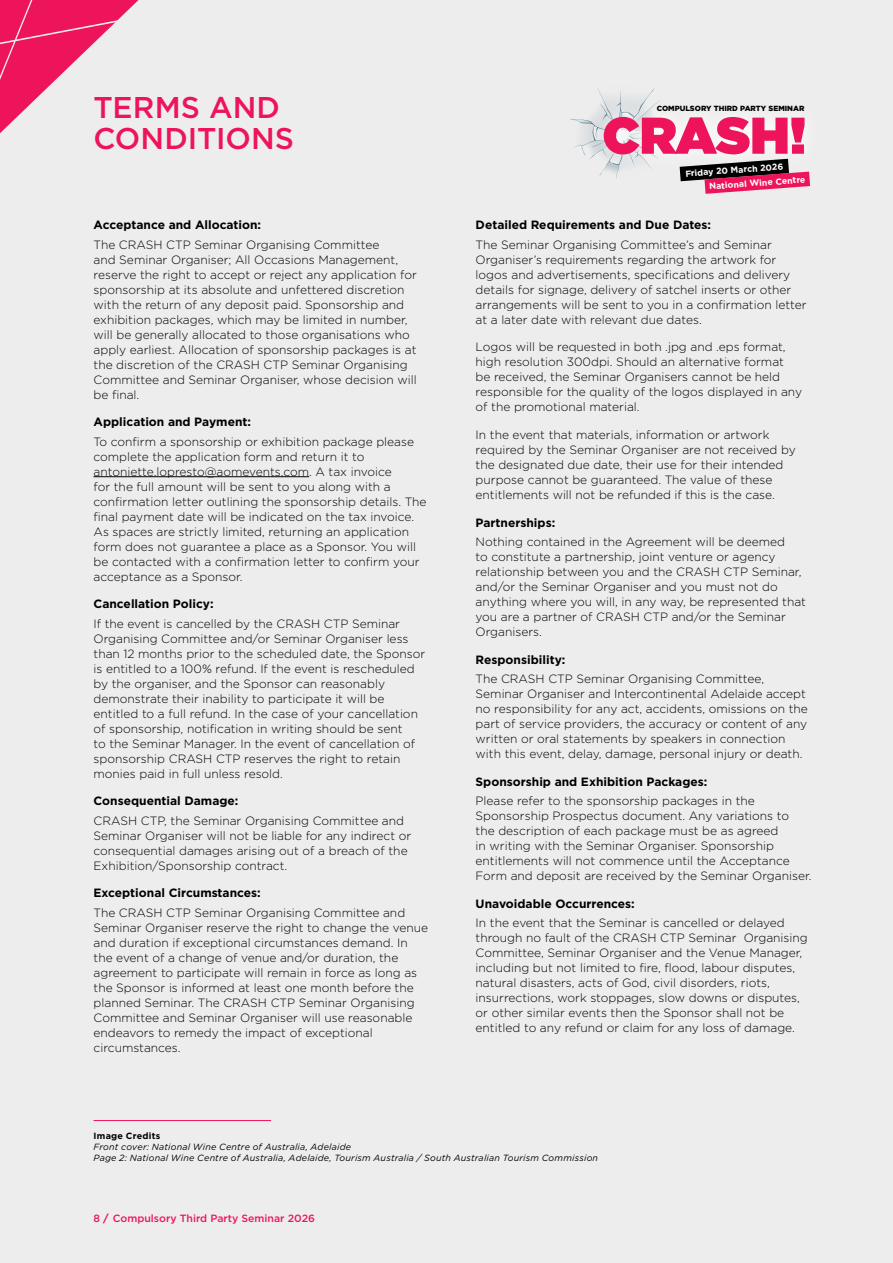
<style>
.page{position:relative;width:893px;height:1263px;background:#ededee}
.page>*{position:absolute;margin:0;border:0;box-sizing:border-box;transform-origin:0 0}
.t1{font:900 51.6px "Gotham";letter-spacing:-.005em;color:#ed145b}
.t2{font:500 30px/31.5px "Gotham";color:#ed145b}
.t3{font:300 12px/15px "Gotham";color:#000}
.t4{font:700 12px "Gotham";color:#000}
.t5{font:500 10.5px "Gotham";color:#ed145b}
.t6{font:italic 9px/10.8px "Gotham";letter-spacing:.02em;color:#000}
.t7{font:700 9px "Gotham";letter-spacing:.03em;color:#000}
.t8{font:700 8.85px/14.5px "Gotham";color:#fff}
.t9{font:900 7.5px "Gotham";color:#000}
.s1{font-weight:700}
</style>
<div class="page">
<hr style="left:94px;top:476px;width:215px;height:1px;background:#000">
<svg style="left:0;top:0;width:139px;height:133px"></svg>
<img style="left:579px;top:87px;width:232px;height:99px">
<svg style="left:680px;top:159px;width:130px;height:35px"></svg>
<hr style="left:94px;top:1120px;width:177px;height:1px;background:#ed145b">
<h2 class="t2" style="left:94px;top:91px;width:202px">TERMS AND<br>CONDITIONS</h2>
<p class="t4" style="left:94px;top:217px;width:169px">Acceptance and Allocation:</p>
<p class="t3" style="left:94px;top:236px;width:325px">The CRASH CTP Seminar Organising Committee<br>and Seminar Organiser; All Occasions Management, reserve the right to accept or reject any application for sponsorship at its absolute and unfettered discretion with the return of any deposit paid. Sponsorship and exhibition packages, which may be limited in number, will be generally allocated to those organisations who apply earliest. Allocation of sponsorship packages is at the discretion of the CRASH CTP Seminar Organising Committee and Seminar Organiser, whose decision will be final.</p>
<p class="t4" style="left:94px;top:414px;width:159px">Application and Payment:</p>
<p class="t3" style="left:94px;top:433px;width:335px">To confirm a sponsorship or exhibition package please complete the application form and return it to antoniette.lopresto@aomevents.com. A tax invoice<br>for the full amount will be sent to you along with a confirmation letter outlining the sponsorship details. The final payment date will be indicated on the tax invoice.<br>As spaces are strictly limited, returning an application form does not guarantee a place as a Sponsor. You will be contacted with a confirmation letter to confirm your acceptance as a Sponsor.</p>
<p class="t4" style="left:94px;top:596px;width:122px">Cancellation Policy:</p>
<p class="t3" style="left:94px;top:615px;width:333px">If the event is cancelled by the CRASH CTP Seminar Organising Committee and/or Seminar Organiser less than 12 months prior to the scheduled date, the Sponsor is entitled to a 100% refund. If the event is rescheduled by the organiser, and the Sponsor can reasonably demonstrate their inability to participate it will be entitled to a full refund. In the case of your cancellation of sponsorship, notification in writing should be sent<br>to the Seminar Manager. In the event of cancellation of sponsorship CRASH CTP reserves the right to retain monies paid in full unless resold.</p>
<p class="t4" style="left:94px;top:793px;width:146px">Consequential Damage:</p>
<p class="t3" style="left:94px;top:812px;width:319px">CRASH CTP, the Seminar Organising Committee and Seminar Organiser will not be liable for any indirect or consequential damages arising out of a breach of the Exhibition/Sponsorship contract.</p>
<p class="t4" style="left:94px;top:885px;width:169px">Exceptional Circumstances:</p>
<p class="t3" style="left:94px;top:904px;width:336px">The CRASH CTP Seminar Organising Committee and Seminar Organiser reserve the right to change the venue and duration if exceptional circumstances demand. In the event of a change of venue and/or duration, the agreement to participate will remain in force as long as the Sponsor is informed at least one month before the planned Seminar. The CRASH CTP Seminar Organising Committee and Seminar Organiser will use reasonable endeavors to remedy the impact of exceptional circumstances.</p>
<p class="t9" style="left:657px;top:104px;width:149px">COMPULSORY THIRD PARTY SEMINAR</p>
<h1 class="t1" style="left:602px;top:98px;width:205px">CRASH!</h1>
<p class="t8" style="left:708px;top:164px;width:98px;text-indent:-23px;rotate:-4deg">Friday 20 March 2026<br>National Wine Centre</p>
<p class="t4" style="left:476px;top:217px;width:237px">Detailed Requirements and Due Dates:</p>
<p class="t3" style="left:476px;top:236px;width:332px">The Seminar Organising Committee’s and Seminar Organiser’s requirements regarding the artwork for logos and advertisements, specifications and delivery details for signage, delivery of satchel inserts or other arrangements will be sent to you in a confirmation letter at a later date with relevant due dates.</p>
<p class="t3" style="left:476px;top:339px;width:328px">Logos will be requested in both .jpg and .eps format, high resolution 300dpi. Should an alternative format<br>be received, the Seminar Organisers cannot be held responsible for the quality of the logos displayed in any of the promotional material.</p>
<p class="t3" style="left:476px;top:427px;width:322px">In the event that materials, information or artwork required by the Seminar Organiser are not received by the designated due date, their use for their intended purpose cannot be guaranteed. The value of these entitlements will not be refunded if this is the case.</p>
<p class="t4" style="left:476px;top:515px;width:81px">Partnerships:</p>
<p class="t3" style="left:476px;top:534px;width:332px">Nothing contained in the Agreement will be deemed<br>to constitute a partnership, joint venture or agency relationship between you and the CRASH CTP Seminar, and/or the Seminar Organiser and you must not do anything where you will, in any way, be represented that you are a partner of CRASH CTP and/or the Seminar Organisers.</p>
<p class="t4" style="left:476px;top:652px;width:91px">Responsibility:</p>
<p class="t3" style="left:476px;top:671px;width:334px">The CRASH CTP Seminar Organising Committee, Seminar Organiser and Intercontinental Adelaide accept no responsibility for any act, accidents, omissions on the part of service providers, the accuracy or content of any written or oral statements by speakers in connection with this event, delay, damage, personal injury or death.</p>
<p class="t4" style="left:476px;top:774px;width:233px">Sponsorship and Exhibition Packages:</p>
<p class="t3" style="left:476px;top:793px;width:337px">Please refer to the sponsorship packages in the Sponsorship Prospectus document. Any variations to<br>the description of each package must be as agreed<br>in writing with the Seminar Organiser. Sponsorship entitlements will not commence until the Acceptance Form and deposit are received by the Seminar Organiser.</p>
<p class="t4" style="left:476px;top:896px;width:161px">Unavoidable Occurrences:</p>
<p class="t3" style="left:476px;top:915px;width:334px">In the event that the Seminar is cancelled or delayed through no fault of the CRASH CTP Seminar Organising Committee, Seminar Organiser and the Venue Manager, including but not limited to fire, flood, labour disputes, natural disasters, acts of God, civil disorders, riots, insurrections, work stoppages, slow downs or disputes, or other similar events then the Sponsor shall not be entitled to any refund or claim for any loss of damage.</p>
<p class="t7" style="left:94px;top:1130px;width:68px">Image Credits</p>
<p class="t6" style="left:94px;top:1141px;width:506px">Front cover: National Wine Centre of Australia, Adelaide<br>Page 2: National Wine Centre of Australia, Adelaide, Tourism Australia / South Australian Tourism Commission</p>
<p class="t5" style="left:94px;top:1212px;width:223px">8 <span class="s1">/</span> Compulsory Third Party Seminar 2026</p>
</div>
